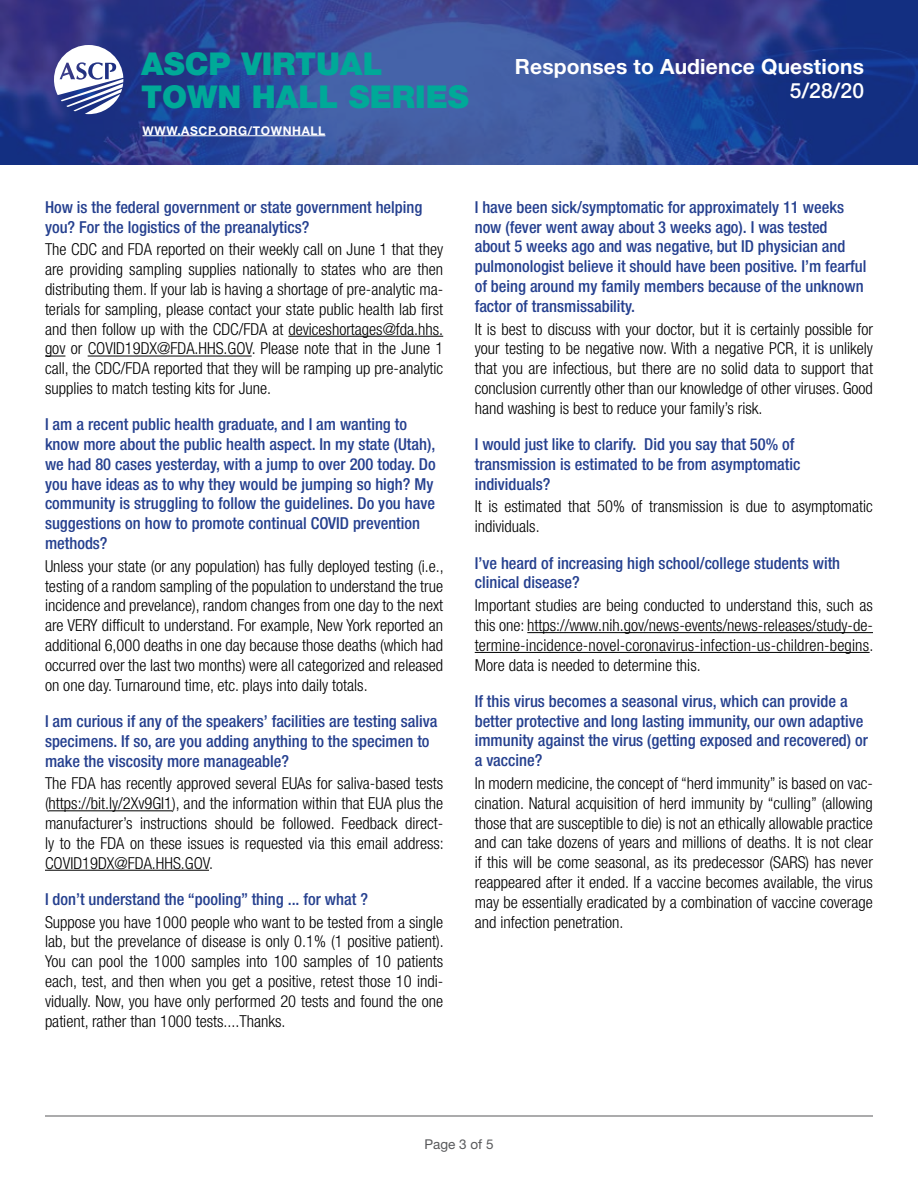
<style>
.page{position:relative;width:918px;height:1188px;background:#fff}
.page>*{position:absolute;margin:0;border:0;box-sizing:border-box;transform-origin:0 0}
.t1{font:900 31.5px/33px "Helvetica Neue LT Std";color:#00a998}
.t2{font:700 21px "Helvetica Neue LT Std";letter-spacing:.01em;color:#fff}
.t3{font:500 21px "Helvetica Neue LT Std";color:#fff}
.t4{font:300 condensed 16.5px/19.8px "Helvetica Neue LT Std";color:#000;text-align:justify}
.t5{font:500 condensed 16.5px/19.8px "Helvetica Neue LT Std";color:#25408f}
.t6{font:13.5px "Helvetica Neue LT Std";color:#58595b}
.t7{font:700 12px "Helvetica Neue LT Std";letter-spacing:.05em;color:#fff}
</style>
<div class="page">
<img style="left:0;top:0;width:918px;height:165px">
<svg style="left:54px;top:45px;width:69px;height:69px"></svg>
<hr style="left:142px;top:135px;width:183px;height:1px;background:#fff">
<hr style="left:45px;top:1116px;width:828px;height:1px;background:#58595b">
<hr style="left:288px;top:336px;width:155px;height:1px;background:#000">
<svg style="left:45px;top:356px;width:20px;height:1px"></svg>
<hr style="left:88px;top:356px;width:164px;height:1px;background:#000">
<hr style="left:49px;top:810px;width:123px;height:1px;background:#000">
<hr style="left:45px;top:870px;width:164px;height:1px;background:#000">
<hr style="left:527px;top:632px;width:346px;height:1px;background:#000">
<hr style="left:475px;top:652px;width:395px;height:1px;background:#000">
<h1 class="t1" style="left:141px;top:47px;width:329px">ASCP VIRTUAL<br>TOWN HALL SERIES</h1>
<p class="t2" style="left:515px;top:53px;width:351px">Responses to Audience Questions</p>
<p class="t3" style="left:790px;top:78px;width:76px">5/28/20</p>
<p class="t7" style="left:142px;top:123px;width:184px">WWW.ASCP.ORG/TOWNHALL</p>
<p class="t5" style="left:45px;top:197px;width:379px">How is the federal government or state government helping you? For the logistics of the preanalytics?</p>
<p class="t4" style="left:45px;top:240px;width:400px">The CDC and FDA reported on their weekly call on June 1 that they are providing sampling supplies nationally to states who are then distributing them. If your lab is having a shortage of pre-analytic ma&shy;terials for sampling, please contact your state public health lab first and then follow up with the CDC/FDA at deviceshortages@fda.hhs. gov or COVID19DX@FDA.HHS.GOV. Please note that in the June 1 call, the CDC/FDA reported that they will be ramping up pre-analytic supplies to match testing kits for June.</p>
<p class="t5" style="left:45px;top:414px;width:392px">I am a recent public health graduate, and I am wanting to know more about the public health aspect. In my state (Utah), we had 80 cases yesterday, with a jump to over 200 today. Do you have ideas as to why they would be jumping so high? My community is struggling to follow the guidelines. Do you have suggestions on how to promote continual COVID prevention methods?</p>
<p class="t4" style="left:45px;top:556px;width:400px">Unless your state (or any population) has fully deployed testing (i.e., testing of a random sampling of the population to understand the true incidence and prevelance), random changes from one day to the next are VERY difficult to understand. For example, New York reported an additional 6,000 deaths in one day because those deaths (which had occurred over the last two months) were all categorized and released on one day. Turnaround time, etc. plays into daily totals.</p>
<p class="t5" style="left:45px;top:711px;width:394px">I am curious if any of the speakers’ facilities are testing saliva specimens. If so, are you adding anything to the specimen to make the viscosity more manageable?</p>
<p class="t4" style="left:45px;top:774px;width:400px">The FDA has recently approved several EUAs for saliva-based tests (https://bit.ly/2Xv9GI1), and the information within that EUA plus the manufacturer’s instructions should be followed. Feedback direct&shy;ly to the FDA on these issues is requested via this email address:<br>COVID19DX@FDA.HHS.GOV.</p>
<p class="t5" style="left:45px;top:889px;width:325px">I don’t understand the “pooling” thing ... for what ?</p>
<p class="t4" style="left:45px;top:912px;width:400px">Suppose you have 1000 people who want to be tested from a single lab, but the prevelance of disease is only 0.1% (1 positive patient).<br>You can pool the 1000 samples into 100 samples of 10 patients each, test, and then when you get a positive, retest those 10 indi&shy;vidually. Now, you have only performed 20 tests and found the one patient, rather than 1000 tests....Thanks.</p>
<p class="t5" style="left:475px;top:197px;width:393px">I have been sick/symptomatic for approximately 11 weeks now (fever went away about 3 weeks ago). I was tested about 5 weeks ago and was negative, but ID physician and pulmonologist believe it should have been positive. I’m fearful of being around my family members because of the unknown factor of transmissability.</p>
<p class="t4" style="left:475px;top:319px;width:400px">It is best to discuss with your doctor, but it is certainly possible for your testing to be negative now. With a negative PCR, it is unlikely that you are infectious, but there are no solid data to support that conclusion currently other than our knowledge of other viruses. Good hand washing is best to reduce your family’s risk.</p>
<p class="t5" style="left:475px;top:434px;width:327px">I would just like to clarify. Did you say that 50% of transmission is estimated to be from asymptomatic individuals?</p>
<p class="t4" style="left:475px;top:497px;width:400px">It is estimated that 50% of transmission is due to asymptomatic individuals.</p>
<p class="t5" style="left:475px;top:553px;width:367px">I’ve heard of increasing high school/college students with clinical disease?</p>
<p class="t4" style="left:475px;top:595px;width:400px">Important studies are being conducted to understand this, such as this one: https://www.nih.gov/news-events/news-releases/study-de&shy;termine-incidence-novel-coronavirus-infection-us-children-begins.<br>More data is needed to determine this.</p>
<p class="t5" style="left:475px;top:691px;width:395px">If this virus becomes a seasonal virus, which can provide a better protective and long lasting immunity, our own adaptive immunity against the virus (getting exposed and recovered) or a vaccine?</p>
<p class="t4" style="left:475px;top:773px;width:400px">In modern medicine, the concept of “herd immunity” is based on vac&shy;cination. Natural acquisition of herd immunity by “culling” (allowing those that are susceptible to die) is not an ethically allowable practice and can take dozens of years and millions of deaths. It is not clear if this will be come seasonal, as its predecessor (SARS) has never reappeared after it ended. If a vaccine becomes available, the virus may be essentially eradicated by a combination of vaccine coverage and infection penetration.</p>
<p class="t6" style="left:424px;top:1136px;width:71px">Page 3 of 5</p>
</div>
